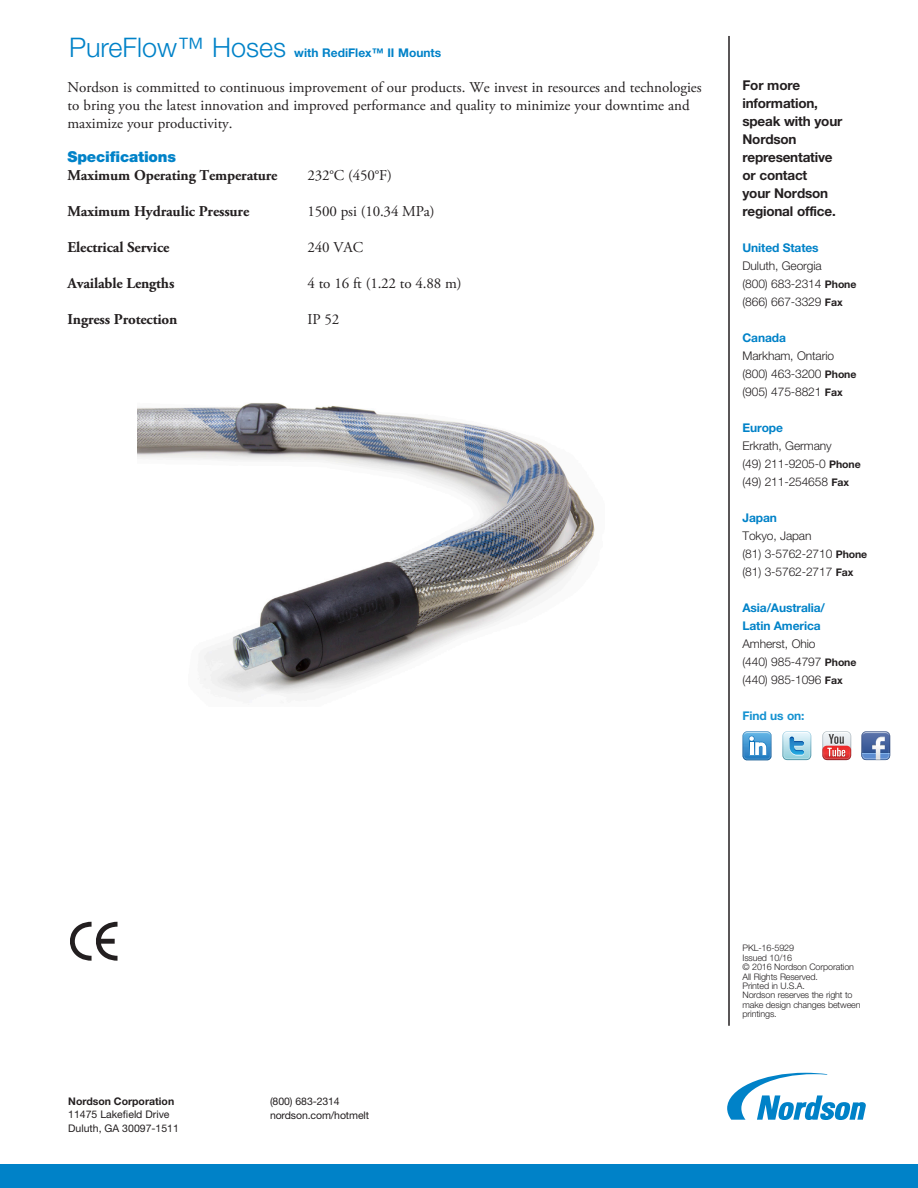
<style>
.page{position:relative;width:918px;height:1188px;background:#fff}
.page>*{position:absolute;margin:0;border:0;box-sizing:border-box;transform-origin:0 0}
.t1{font:300 27px "Helvetica Neue LT Std";color:#0082c8}
.Body_Copy{font:15px/18px "Adobe Garamond Pro";color:#231f20}
.Body_Copy-2{font:700 15px "Adobe Garamond Pro";letter-spacing:-.01em;color:#231f20}
.Subhead{font:900 15px "Helvetica Neue LT Std";letter-spacing:-.01em;color:#0082c8}
.t2{font:700 13.5px/18px "Helvetica Neue LT Std";letter-spacing:-.015em;color:#231f20}
.t3{font:300 12px "Helvetica Neue LT Std";letter-spacing:-.01em;color:#231f20}
.t4{font:700 12px/18px "Helvetica Neue LT Std";letter-spacing:-.01em;color:#0082c8}
.t5{font:700 12px "Helvetica Neue LT Std";letter-spacing:-.01em;color:#1592d1}
.t6{font:10.5px/13.5px "Helvetica Neue LT Std";color:#231f20}
.t7{font:700 10.5px "Helvetica Neue LT Std";color:#231f20}
.t8{font:300 9px/9.3px "Helvetica Neue LT Std";letter-spacing:-.015em;color:#231f20}
.s1{font-weight:700;font-size:10.5px}
</style>
<div class="page">
<hr style="left:728px;top:36px;width:2px;height:990px;background:#231f20">
<div style="left:0;top:1164px;width:918px;height:24px;background:#0082c8"></div>
<svg style="left:727px;top:1073px;width:139px;height:47px"></svg>
<svg style="left:70px;top:922px;width:48px;height:39px"></svg>
<svg style="left:861px;top:731px;width:29px;height:29px"></svg>
<svg style="left:782px;top:731px;width:29px;height:29px"></svg>
<svg style="left:822px;top:731px;width:29px;height:29px"></svg>
<svg style="left:742px;top:731px;width:29px;height:29px"></svg>
<img style="left:137px;top:403px;width:458px;height:292px">
<p class="t1" style="left:69px;top:31px;width:219px">PureFlow™ Hoses</p>
<p class="t4" style="left:294px;top:43px;width:148px">with RediFlex™ II Mounts</p>
<p class="Body_Copy" style="left:68px;top:78px;width:636px">Nordson is committed to continuous improvement of our products. We invest in resources and technologies to bring you the latest innovation and improved performance and quality to minimize your downtime and maximize your productivity.</p>
<p class="Subhead" style="left:68px;top:148px;width:110px">Specifications</p>
<p class="Body_Copy-2" style="left:68px;top:167px;width:212px">Maximum Operating Temperature</p>
<p class="Body_Copy" style="left:308px;top:167px;width:86px">232°C (450°F)</p>
<p class="Body_Copy-2" style="left:68px;top:203px;width:183px">Maximum Hydraulic Pressure</p>
<p class="Body_Copy" style="left:308px;top:203px;width:129px">1500 psi (10.34 MPa)</p>
<p class="Body_Copy-2" style="left:68px;top:239px;width:103px">Electrical Service</p>
<p class="Body_Copy" style="left:308px;top:239px;width:57px">240 VAC</p>
<p class="Body_Copy-2" style="left:68px;top:275px;width:108px">Available Lengths</p>
<p class="Body_Copy" style="left:308px;top:275px;width:156px">4 to 16 ft (1.22 to 4.88 m)</p>
<p class="Body_Copy-2" style="left:68px;top:311px;width:111px">Ingress Protection</p>
<p class="Body_Copy" style="left:307px;top:311px;width:33px">IP 52</p>
<p class="t2" style="left:742px;top:76px;width:101px">For more information, speak with your<br>Nordson representative or contact<br>your Nordson regional office.</p>
<p class="t4" style="left:742px;top:239px;width:78px">United States</p>
<p class="t3" style="left:742px;top:259px;width:81px">Duluth, Georgia</p>
<p class="t3" style="left:742px;top:277px;width:115px">(800) 683-2314 <span class="s1">Phone</span></p>
<p class="t3" style="left:742px;top:295px;width:102px">(866) 667-3329 <span class="s1">Fax</span></p>
<p class="t4" style="left:742px;top:329px;width:45px">Canada</p>
<p class="t3" style="left:742px;top:349px;width:93px">Markham, Ontario</p>
<p class="t3" style="left:742px;top:367px;width:115px">(800) 463-3200 <span class="s1">Phone</span></p>
<p class="t3" style="left:742px;top:385px;width:102px">(905) 475-8821 <span class="s1">Fax</span></p>
<p class="t4" style="left:742px;top:419px;width:42px">Europe</p>
<p class="t3" style="left:742px;top:439px;width:91px">Erkrath, Germany</p>
<p class="t3" style="left:742px;top:457px;width:120px">(49) 211-9205-0 <span class="s1">Phone</span></p>
<p class="t3" style="left:742px;top:475px;width:108px">(49) 211-254658 <span class="s1">Fax</span></p>
<p class="t4" style="left:742px;top:509px;width:36px">Japan</p>
<p class="t3" style="left:742px;top:529px;width:71px">Tokyo, Japan</p>
<p class="t3" style="left:742px;top:547px;width:126px">(81) 3-5762-2710 <span class="s1">Phone</span></p>
<p class="t3" style="left:742px;top:565px;width:113px">(81) 3-5762-2717 <span class="s1">Fax</span></p>
<p class="t4" style="left:742px;top:599px;width:84px">Asia/Australia/<br>Latin America</p>
<p class="t3" style="left:742px;top:637px;width:75px">Amherst, Ohio</p>
<p class="t3" style="left:742px;top:655px;width:115px">(440) 985-4797 <span class="s1">Phone</span></p>
<p class="t3" style="left:742px;top:673px;width:102px">(440) 985-1096 <span class="s1">Fax</span></p>
<p class="t5" style="left:742px;top:709px;width:64px">Find us on:</p>
<p class="t7" style="left:68px;top:1094px;width:107px">Nordson Corporation</p>
<p class="t6" style="left:68px;top:1107px;width:112px">11475 Lakefield Drive<br>Duluth, GA 30097-1511</p>
<p class="t6" style="left:270px;top:1095px;width:101px">(800) 683-2314 nordson.com/hotmelt</p>
<p class="t8" style="left:742px;top:943px;width:53px">PKL-16-5929</p>
<p class="t8" style="left:742px;top:953px;width:51px">Issued 10/16</p>
<p class="t8" style="left:742px;top:962px;width:113px">© 2016 Nordson Corporation</p>
<p class="t8" style="left:742px;top:972px;width:77px">All Rights Reserved.</p>
<p class="t8" style="left:742px;top:981px;width:64px">Printed in U.S.A.</p>
<p class="t8" style="left:742px;top:990px;width:120px">Nordson reserves the right to make design changes between printings.</p>
</div>
